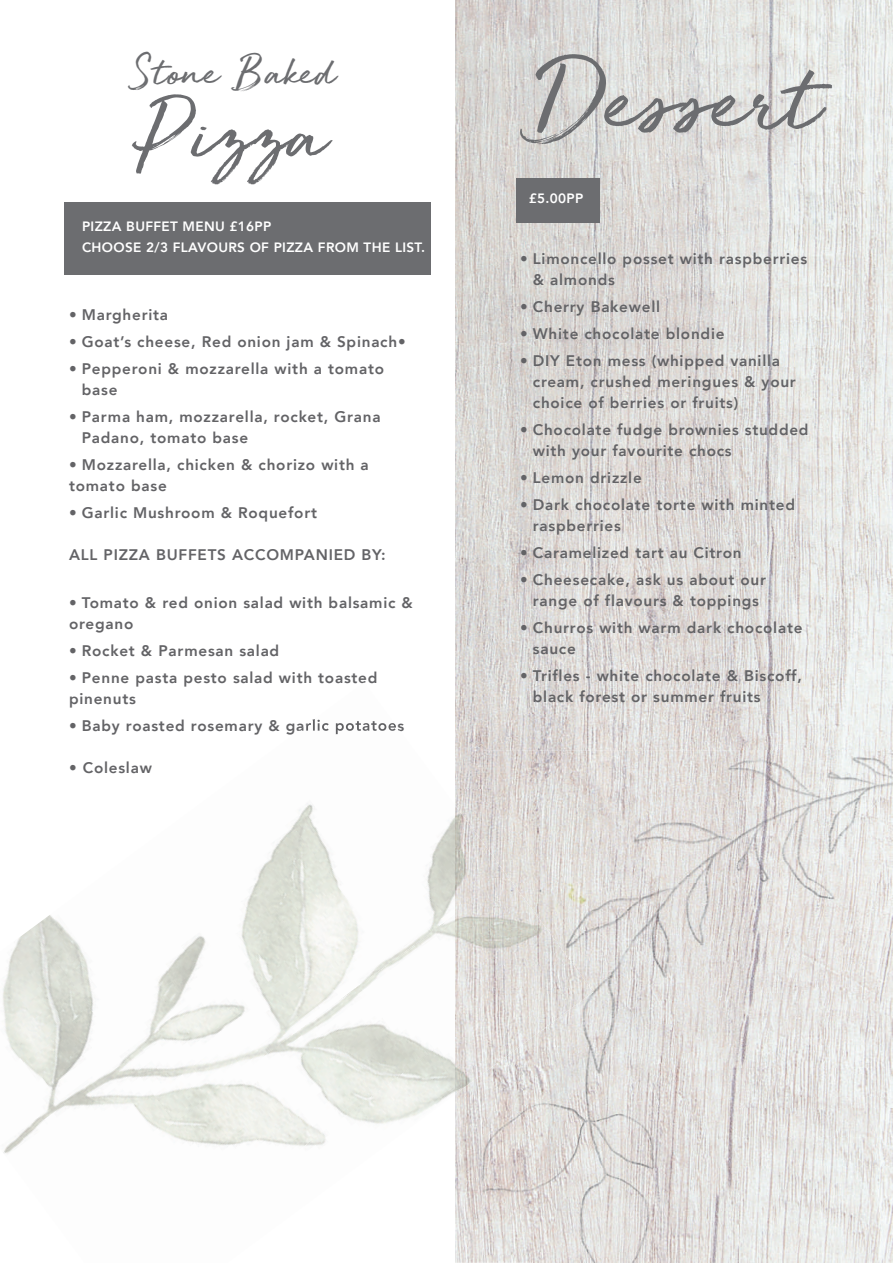
<style>
.page{position:relative;width:893px;height:1263px;background:#fff}
.page>*{position:absolute;margin:0;border:0;box-sizing:border-box;transform-origin:0 0}
.t1{font:90px "Golden Plains";color:#6c6d70}
.t2{font:45px "Golden Plains";color:#6c6d70}
.t3{font:800 15.3px/21px "Avenir";letter-spacing:.05em;color:#636366}
.t4{font:800 13.5px "Avenir";letter-spacing:.025em;color:#fff}
</style>
<div class="page">
<img style="left:455px;top:0;width:340px;height:789px">
<img style="left:795px;top:0;width:97px;height:751px">
<img style="left:455px;top:789px;width:27px;height:16px">
<img style="left:455px;top:1094px;width:27px;height:169px">
<img style="left:482px;top:751px;width:256px;height:204px">
<img style="left:738px;top:751px;width:154px;height:512px">
<img style="left:533px;top:955px;width:206px;height:308px">
<img style="left:482px;top:1074px;width:51px;height:189px">
<svg style="left:520px;top:54px;width:312px;height:90px;background:#cbcbc9"></svg>
<div style="left:516px;top:178px;width:83px;height:44px;background:#6c6d70"></div>
<div style="left:64px;top:202px;width:367px;height:72px;background:#6c6d70"></div>
<img style="left:307px;top:803px;width:148px;height:111px">
<img style="left:341px;top:914px;width:114px;height:120px">
<img style="left:174px;top:1034px;width:281px;height:112px">
<img style="left:31px;top:805px;width:310px;height:318px">
<img style="left:2px;top:929px;width:172px;height:208px">
<img style="left:2px;top:1061px;width:89px;height:93px">
<img style="left:455px;top:805px;width:27px;height:289px">
<img style="left:482px;top:842px;width:111px;height:232px">
<img style="left:298px;top:719px;width:102px;height:15px">
<h2 class="t2" style="left:131px;top:50px;width:206px">Stone Baked</h2>
<h1 class="t1" style="left:141px;top:88px;width:187px">Pizza</h1>
<p class="t4" style="left:82px;top:217px;width:191px">PIZZA BUFFET MENU £16PP</p>
<p class="t4" style="left:82px;top:239px;width:345px">CHOOSE 2/3 FLAVOURS OF PIZZA FROM THE LIST.</p>
<p class="t3" style="left:69px;top:304px;width:101px">• Margherita</p>
<p class="t3" style="left:69px;top:331px;width:338px">• Goat’s cheese, Red onion jam &amp; Spinach•</p>
<p class="t3" style="left:82px;top:358px;width:304px;text-indent:-13px">• Pepperoni &amp; mozzarella with a tomato base</p>
<p class="t3" style="left:82px;top:406px;width:300px;text-indent:-13px">• Parma ham, mozzarella, rocket, Grana<br>Padano, tomato base</p>
<p class="t3" style="left:69px;top:454px;width:301px">• Mozzarella, chicken &amp; chorizo with a tomato base</p>
<p class="t3" style="left:69px;top:502px;width:249px">• Garlic Mushroom &amp; Roquefort</p>
<p class="t3" style="left:69px;top:544px;width:318px">ALL PIZZA BUFFETS ACCOMPANIED BY:</p>
<p class="t3" style="left:69px;top:592px;width:345px">• Tomato &amp; red onion salad with balsamic &amp; oregano</p>
<p class="t3" style="left:69px;top:640px;width:212px">• Rocket &amp; Parmesan salad</p>
<p class="t3" style="left:69px;top:667px;width:310px">• Penne pasta pesto salad with toasted pinenuts</p>
<p class="t3" style="left:69px;top:715px;width:337px">• Baby roasted rosemary &amp; garlic potatoes</p>
<p class="t3" style="left:69px;top:757px;width:84px">• Coleslaw</p>
<p class="t4" style="left:529px;top:190px;width:56px">£5.00PP</p>
<p class="t3" style="left:533px;top:249px;width:276px;text-indent:-13px">• Limoncello posset with raspberries &amp; almonds</p>
<p class="t3" style="left:520px;top:297px;width:141px">• Cherry Bakewell</p>
<p class="t3" style="left:520px;top:324px;width:206px">• White chocolate blondie</p>
<p class="t3" style="left:533px;top:351px;width:265px;text-indent:-13px">• DIY Eton mess (whipped vanilla cream, crushed meringues &amp; your choice of berries or fruits)</p>
<p class="t3" style="left:533px;top:420px;width:277px;text-indent:-13px">• Chocolate fudge brownies studded with your favourite chocs</p>
<p class="t3" style="left:520px;top:468px;width:123px">• Lemon drizzle</p>
<p class="t3" style="left:533px;top:495px;width:264px;text-indent:-13px">• Dark chocolate torte with minted raspberries</p>
<p class="t3" style="left:520px;top:543px;width:223px">• Caramelized tart au Citron</p>
<p class="t3" style="left:520px;top:570px;width:247px;text-align:center">• Cheesecake, ask us about our range of flavours &amp; toppings</p>
<p class="t3" style="left:533px;top:618px;width:271px;text-indent:-13px">• Churros with warm dark chocolate sauce</p>
<p class="t3" style="left:533px;top:666px;width:271px;text-indent:-13px">• Trifles - white chocolate &amp; Biscoff, black forest or summer fruits</p>
</div>
